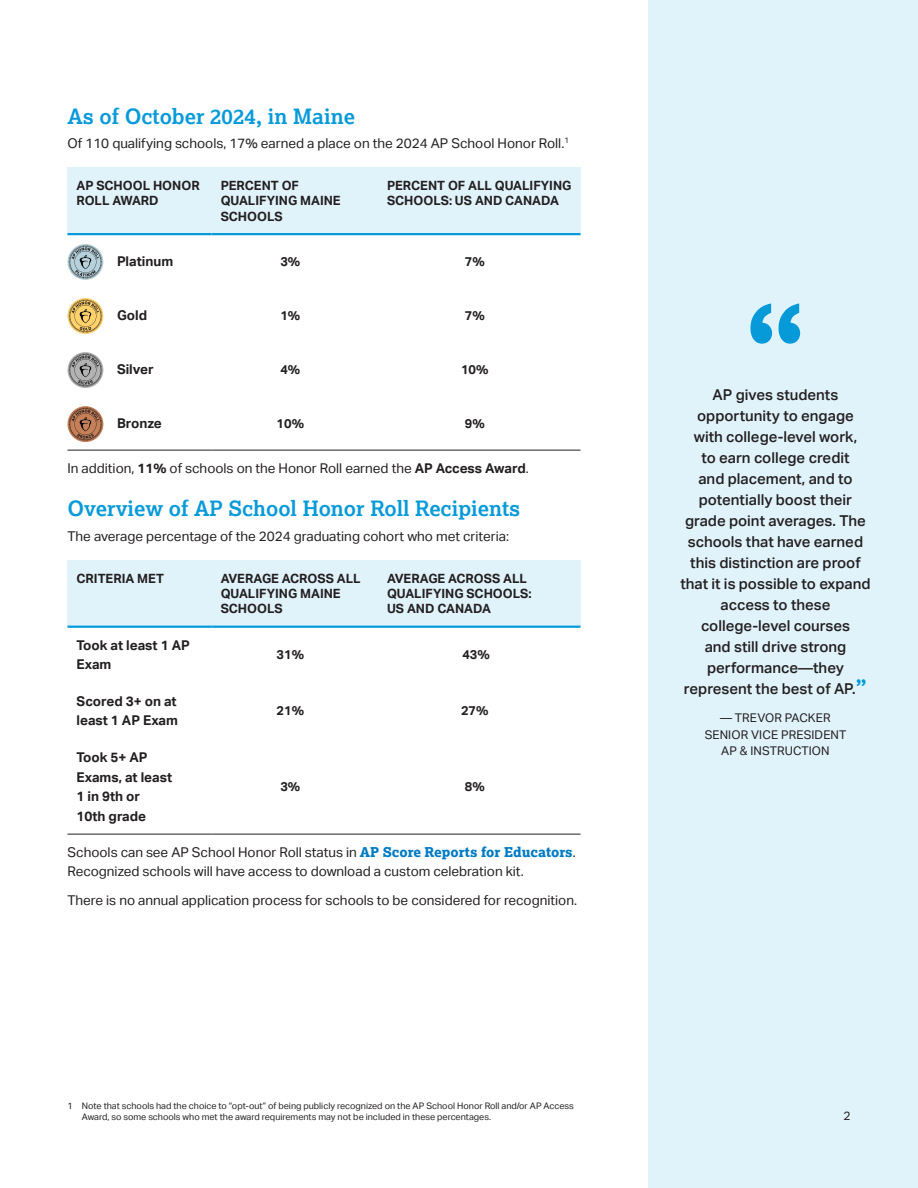
<style>
.page{position:relative;width:918px;height:1188px;background:#fff}
.page>*{position:absolute;margin:0;border:0;box-sizing:border-box;transform-origin:0 0}
.t1{font:700 120px "Lexia";color:#069ad9}
.t2{font:700 21px "Lexia";color:#069ad9}
.t3{font:500 15px/21px "Aktiv Grotesk";color:#231f20;text-align:center}
.t4{font:13.5px/19.5px "Aktiv Grotesk";color:#231f20}
.t5{font:700 13.5px/19.5px "Aktiv Grotesk";color:#231f20}
.t6{font:700 12.75px/15.3px "Aktiv Grotesk";color:#231f20}
.t7{font:12px/16.5px "Aktiv Grotesk";letter-spacing:.01em;color:#231f20;text-align:center}
.t8{font:9px/12px "Aktiv Grotesk";color:#231f20}
.s1{font-weight:700}
.s2{font-family:"Lexia";font-weight:800;color:#007bc3}
.s3{font-family:"Lexia";font-weight:700;font-size:21px;color:#069ad9}
</style>
<div class="page">
<div style="left:648px;top:0;width:270px;height:1188px;background:#e0f3fb"></div>
<div style="left:212px;top:560px;width:166px;height:67px;background:#e0f3fb"></div>
<div style="left:68px;top:560px;width:144px;height:67px;background:#e0f3fb"></div>
<hr style="left:68px;top:626px;width:144px;height:2px;background:#069ad9">
<div style="left:378px;top:560px;width:202px;height:67px;background:#e0f3fb"></div>
<hr style="left:212px;top:626px;width:166px;height:2px;background:#069ad9">
<hr style="left:378px;top:626px;width:202px;height:2px;background:#069ad9">
<hr style="left:68px;top:834px;width:144px;height:1px;background:#231f20">
<hr style="left:212px;top:834px;width:166px;height:1px;background:#231f20">
<hr style="left:378px;top:834px;width:202px;height:1px;background:#231f20">
<div style="left:378px;top:167px;width:202px;height:67px;background:#e0f3fb"></div>
<div style="left:212px;top:167px;width:166px;height:67px;background:#e0f3fb"></div>
<hr style="left:212px;top:233px;width:166px;height:2px;background:#069ad9">
<hr style="left:378px;top:233px;width:202px;height:2px;background:#069ad9">
<div style="left:68px;top:167px;width:144px;height:67px;background:#e0f3fb"></div>
<hr style="left:68px;top:233px;width:40px;height:2px;background:#069ad9">
<hr style="left:108px;top:233px;width:104px;height:2px;background:#069ad9">
<hr style="left:68px;top:450px;width:40px;height:1px;background:#231f20">
<hr style="left:108px;top:450px;width:104px;height:1px;background:#231f20">
<hr style="left:212px;top:450px;width:166px;height:1px;background:#231f20">
<hr style="left:378px;top:450px;width:202px;height:1px;background:#231f20">
<svg style="left:67px;top:244px;width:36px;height:36px"></svg>
<svg style="left:69px;top:245px;width:33px;height:34px"></svg>
<svg style="left:67px;top:298px;width:36px;height:36px"></svg>
<svg style="left:69px;top:299px;width:33px;height:34px"></svg>
<svg style="left:67px;top:352px;width:36px;height:36px"></svg>
<svg style="left:69px;top:353px;width:33px;height:34px"></svg>
<svg style="left:67px;top:406px;width:36px;height:36px"></svg>
<svg style="left:69px;top:407px;width:33px;height:34px"></svg>
<h2 class="t2" style="left:68px;top:103px;width:289px">As of October 2024, in Maine</h2>
<p class="t4" style="left:68px;top:134px;width:503px">Of 110 qualifying schools, 17% earned a place on the 2024 AP School Honor Roll.<sup>1</sup></p>
<p class="t6" style="left:76px;top:178px;width:125px">AP SCHOOL HONOR<br>ROLL AWARD</p>
<p class="t6" style="left:221px;top:178px;width:121px">PERCENT OF<br>QUALIFYING MAINE<br>SCHOOLS</p>
<p class="t6" style="left:387px;top:178px;width:186px">PERCENT OF ALL QUALIFYING<br>SCHOOLS: US AND CANADA</p>
<p class="t5" style="left:117px;top:252px;width:58px">Platinum</p>
<p class="t6" style="left:280px;top:254px;width:21px">3%</p>
<p class="t6" style="left:465px;top:254px;width:21px">7%</p>
<p class="t5" style="left:117px;top:306px;width:32px">Gold</p>
<p class="t6" style="left:280px;top:308px;width:21px">1%</p>
<p class="t6" style="left:465px;top:308px;width:21px">7%</p>
<p class="t5" style="left:117px;top:360px;width:38px">Silver</p>
<p class="t6" style="left:280px;top:362px;width:21px">4%</p>
<p class="t6" style="left:461px;top:362px;width:29px">10%</p>
<p class="t5" style="left:117px;top:414px;width:46px">Bronze</p>
<p class="t6" style="left:277px;top:416px;width:29px">10%</p>
<p class="t6" style="left:465px;top:416px;width:21px">9%</p>
<p class="t4" style="left:68px;top:459px;width:463px">In addition, <span class="s1">11%</span> of schools on the Honor Roll earned the <span class="s1">AP Access Award</span>.</p>
<h2 class="t2" style="left:68px;top:496px;width:454px">Overview of AP School Honor Roll Recipients</h2>
<p class="t4" style="left:68px;top:526px;width:443px">The average percentage of the 2024 graduating cohort who met criteria:</p>
<p class="t6" style="left:77px;top:571px;width:89px">CRITERIA MET</p>
<p class="t6" style="left:221px;top:571px;width:142px">AVERAGE ACROSS ALL<br>QUALIFYING MAINE<br>SCHOOLS</p>
<p class="t6" style="left:387px;top:571px;width:146px">AVERAGE ACROSS ALL<br>QUALIFYING SCHOOLS:<br>US AND CANADA</p>
<p class="t5" style="left:77px;top:635px;width:115px">Took at least 1 AP<br>Exam</p>
<p class="t6" style="left:277px;top:647px;width:29px">31%</p>
<p class="t6" style="left:462px;top:647px;width:29px">43%</p>
<p class="t5" style="left:77px;top:692px;width:103px">Scored 3+ on at least 1 AP Exam</p>
<p class="t6" style="left:277px;top:703px;width:29px">21%</p>
<p class="t6" style="left:461px;top:703px;width:29px">27%</p>
<p class="t5" style="left:77px;top:748px;width:97px">Took 5+ AP<br>Exams, at least<br>1 in 9th or<br>10th grade</p>
<p class="t6" style="left:280px;top:779px;width:21px">3%</p>
<p class="t6" style="left:465px;top:779px;width:21px">8%</p>
<p class="t4" style="left:67px;top:843px;width:510px">Schools can see AP School Honor Roll status in <span class="s2">AP Score Reports for Educators</span>.<br>Recognized schools will have access to download a custom celebration kit.</p>
<p class="t4" style="left:67px;top:891px;width:511px">There is no annual application process for schools to be considered for recognition.</p>
<p class="t8" style="left:82px;top:1099px;width:494px;text-indent:-14px">1 Note that schools had the choice to “opt-out” of being publicly recognized on the AP School Honor Roll and/or AP Access<br>Award, so some schools who met the award requirements may not be included in these percentages.</p>
<h1 class="t1" style="left:743px;top:274px;width:67px">“</h1>
<p class="t3" style="left:713px;top:384px;width:127px">AP gives students</p>
<p class="t3" style="left:697px;top:405px;width:158px">opportunity to engage</p>
<p class="t3" style="left:680px;top:426px;width:192px">with college-level work,<br>to earn college credit<br>and placement, and to potentially boost their grade point averages. The schools that have earned this distinction are proof that it is possible to expand access to these college-level courses<br>and still drive strong performance—they represent the best of AP.<span class="s3">”</span></p>
<p class="t7" style="left:705px;top:710px;width:143px">— TREVOR PACKER<br>SENIOR VICE PRESIDENT<br>AP &amp; INSTRUCTION</p>
<p class="t7" style="left:843px;top:1108px;width:9px">2</p>
</div>
